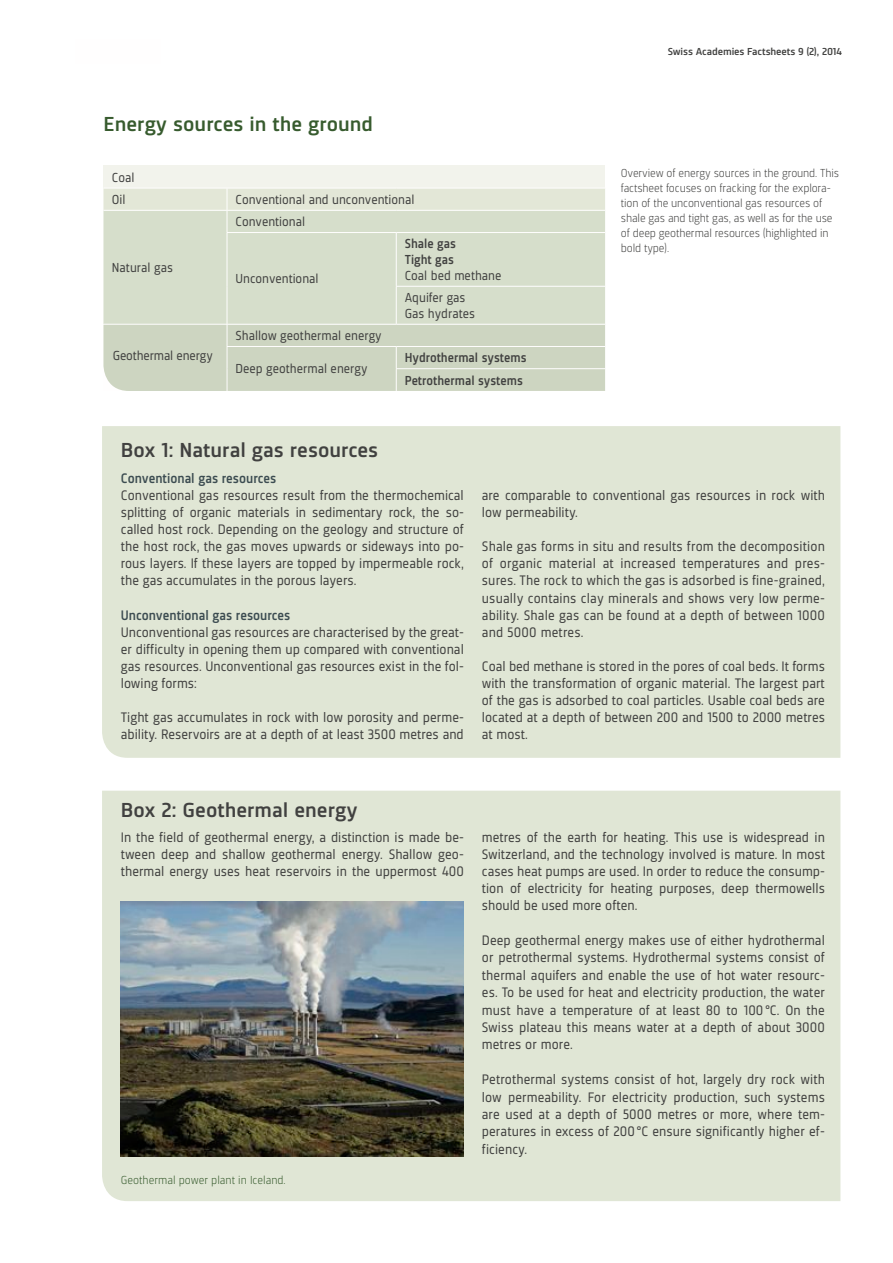
<style>
.page{position:relative;width:893px;height:1263px;background:#fff}
.page>*{position:absolute;margin:0;border:0;box-sizing:border-box;transform-origin:0 0}
.t1{font:500 21px "Sinews Sans Pro";color:#414140;scale:1.1 1}
.t2{font:500 21px "Sinews Sans Pro";color:#375b2e;scale:1.1 1}
.t3{font:14.25px/17.1px "Sinews Sans Pro";color:#414140;text-align:justify}
.t4{font:500 14.25px "Sinews Sans Pro";color:#3c4c51}
.t5{font:13.5px/22.2px "Sinews Sans Pro";color:#414140}
.t6{font:500 13.5px/15.8px "Sinews Sans Pro";color:#414140}
.t7{font:300 12px/15px "Sinews Sans Pro";letter-spacing:-.01em;color:#414140}
.t8{font:300 12px "Sinews Sans Pro";color:#375b2e}
.t9{font:500 10.5px "Sinews Sans Pro";letter-spacing:-.01em;color:#414140;scale:1.1 1}
</style>
<div class="page">
<div style="left:102px;top:426px;width:738px;height:332px;background:#e0e6d5"></div>
<div style="left:103px;top:166px;width:502px;height:22px;background:#f2f3ec"></div>
<div style="left:102px;top:791px;width:738px;height:410px;background:#e0e6d5"></div>
<svg style="left:103px;top:188px;width:502px;height:203px;background:#d5ddca"></svg>
<img style="left:121px;top:901px;width:343px;height:256px">
<h1 class="t2" style="left:103px;top:112px;width:247px">Energy sources in the ground</h1>
<p class="t5" style="left:112px;top:166px;width:24px">Coal<br>Oil</p>
<p class="t5" style="left:112px;top:256px;width:62px">Natural gas</p>
<p class="t5" style="left:113px;top:344px;width:102px">Geothermal energy</p>
<p class="t5" style="left:112px;top:347px;width:63px">Geothermie</p>
<p class="t5" style="left:236px;top:188px;width:181px">Conventional and unconventional</p>
<p class="t5" style="left:236px;top:211px;width:71px">Conventional</p>
<p class="t5" style="left:236px;top:268px;width:85px">Unconventional</p>
<p class="t6" style="left:405px;top:236px;width:53px">Shale gas<br>Tight gas</p>
<p class="t5" style="left:405px;top:264px;width:98px">Coal bed methane<br>Aquifer gas</p>
<p class="t5" style="left:405px;top:302px;width:72px">Gas hydrates</p>
<p class="t5" style="left:236px;top:325px;width:148px">Shallow geothermal energy</p>
<p class="t5" style="left:236px;top:358px;width:134px">Deep geothermal energy</p>
<p class="t6" style="left:405px;top:347px;width:123px;line-height:22.2px">Hydrothermal systems<br>Petrothermal systems</p>
<h1 class="t1" style="left:121px;top:439px;width:236px">Box 1: Natural gas resources</h1>
<p class="t4" style="left:121px;top:470px;width:157px">Conventional gas resources</p>
<p class="t9" style="left:668px;top:46px;width:160px">Swiss Academies Factsheets 9 (2), 2014</p>
<p class="t7" style="left:621px;top:165px;width:220px">Overview of energy sources in the ground. This factsheet focuses on fracking for the explora&shy;tion of the unconventional gas resources of shale gas and tight gas, as well as for the use of deep geothermal resources (highlighted in bold type).</p>
<p class="t3" style="left:121px;top:487px;width:345px">Conventional gas resources result from the thermochemical splitting of organic materials in sedimentary rock, the so&shy;called host rock. Depending on the geology and structure of the host rock, the gas moves upwards or sideways into po&shy;rous layers. If these layers are topped by impermeable rock, the gas accumulates in the porous layers.</p>
<p class="t4" style="left:121px;top:607px;width:171px">Unconventional gas resources</p>
<p class="t3" style="left:121px;top:623px;width:345px">Unconventional gas resources are characterised by the great&shy;er difficulty in opening them up compared with conventional gas resources. Unconventional gas resources exist in the fol&shy;lowing forms:</p>
<p class="t3" style="left:121px;top:709px;width:345px">Tight gas accumulates in rock with low porosity and perme&shy;ability. Reservoirs are at a depth of at least 3500 metres and</p>
<p class="t3" style="left:482px;top:487px;width:345px">are comparable to conventional gas resources in rock with low permeability.</p>
<p class="t3" style="left:482px;top:538px;width:345px">Shale gas forms in situ and results from the decomposition of organic material at increased temperatures and pres&shy;sures. The rock to which the gas is adsorbed is fine-grained, usually contains clay minerals and shows very low perme&shy;ability. Shale gas can be found at a depth of between 1000 and 5000 metres.</p>
<p class="t3" style="left:482px;top:658px;width:345px">Coal bed methane is stored in the pores of coal beds. It forms with the transformation of organic material. The largest part of the gas is adsorbed to coal particles. Usable coal beds are located at a depth of between 200 and 1500 to 2000 metres at most.</p>
<h1 class="t1" style="left:121px;top:798px;width:217px">Box 2: Geothermal energy</h1>
<p class="t3" style="left:121px;top:829px;width:345px">In the field of geothermal energy, a distinction is made be&shy;tween deep and shallow geothermal energy. Shallow geo&shy;thermal energy uses heat reservoirs in the uppermost 400</p>
<p class="t3" style="left:482px;top:829px;width:345px">metres of the earth for heating. This use is widespread in Switzerland, and the technology involved is mature. In most cases heat pumps are used. In order to reduce the consump&shy;tion of electricity for heating purposes, deep thermowells should be used more often.</p>
<p class="t3" style="left:482px;top:931px;width:345px">Deep geothermal energy makes use of either hydrothermal or petrothermal systems. Hydrothermal systems consist of thermal aquifers and enable the use of hot water resourc&shy;es. To be used for heat and electricity production, the water must have a temperature of at least 80 to 100 °C. On the Swiss plateau this means water at a depth of about 3000 metres or more.</p>
<p class="t3" style="left:482px;top:1071px;width:345px">Petrothermal systems consist of hot, largely dry rock with low permeability. For electricity production, such systems are used at a depth of 5000 metres or more, where tem&shy;peratures in excess of 200 °C ensure significantly higher ef&shy;ficiency.</p>
<p class="t8" style="left:121px;top:1173px;width:166px">Geothermal power plant in Iceland.</p>
</div>
